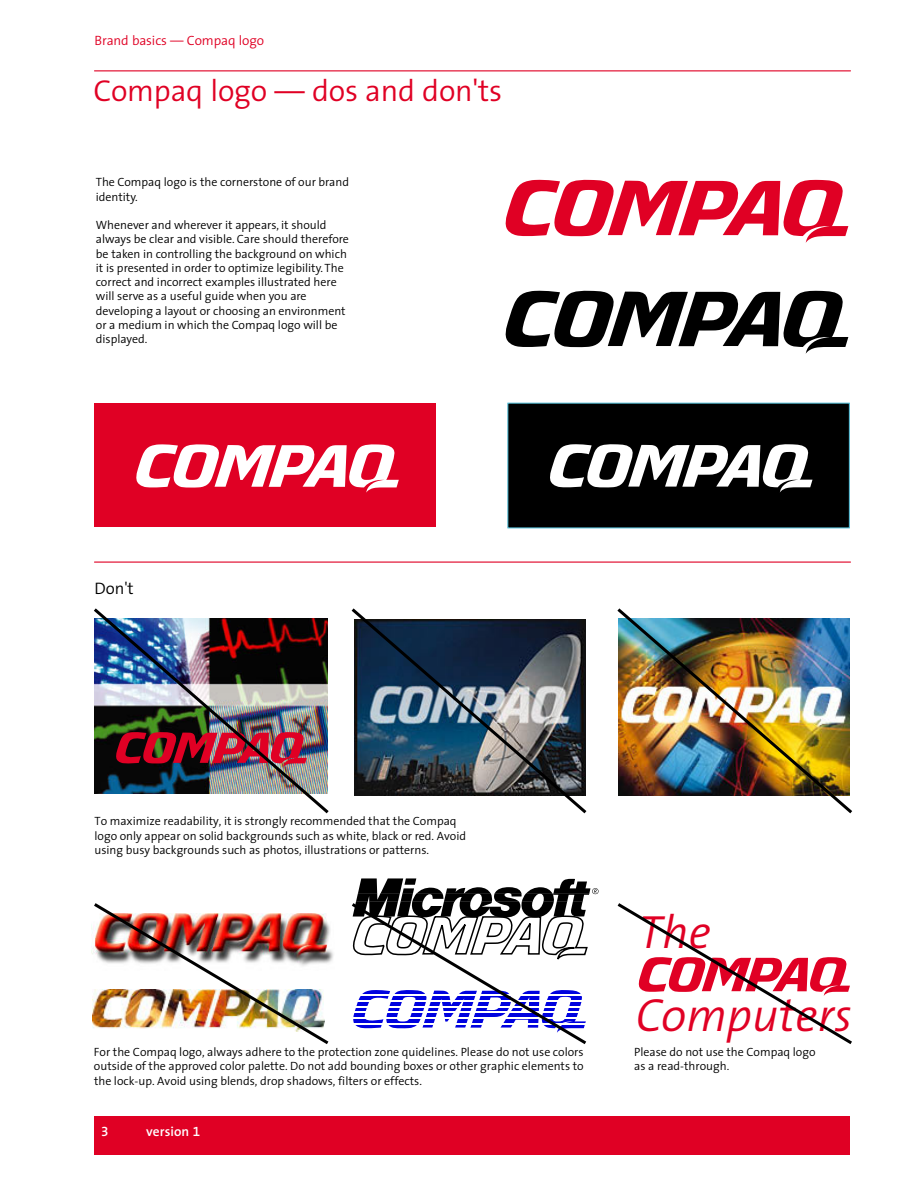
<style>
.page{position:relative;width:918px;height:1188px;background:#fff}
.page>*{position:absolute;margin:0;border:0;box-sizing:border-box;transform-origin:0 0}
.t1{font:italic 300 46.8px "The Sans CPQ Semi";color:#e00024}
.t2{font:300 30.3px "The Sans CPQ Semi";letter-spacing:-.005em;color:#e00024}
.t3{font:300 16.65px "The Sans CPQ Semi";color:#000}
.t4{font:300 13.5px "The Sans CPQ Semi";letter-spacing:-.01em;color:#e00024}
.t5{font:700 13.5px "The Sans CPQ Semi";letter-spacing:.005em;color:#fff}
.t6{font:300 12px/14.2px "The Sans CPQ Semi";color:#000}
</style>
<div class="page">
<div style="left:94px;top:1116px;width:756px;height:38px;background:#e00024"></div>
<hr style="left:94px;top:70px;width:756px;height:1px;background:#e00024">
<hr style="left:94px;top:562px;width:756px;height:1px;background:#e00024">
<svg style="left:505px;top:179px;width:343px;height:64px"></svg>
<svg style="left:505px;top:290px;width:343px;height:64px"></svg>
<div style="left:508px;top:403px;width:342px;height:125px;background:#000"></div>
<svg style="left:550px;top:444px;width:263px;height:48px"></svg>
<div style="left:94px;top:403px;width:342px;height:124px;background:#e00024"></div>
<svg style="left:136px;top:444px;width:263px;height:49px"></svg>
<img style="left:351px;top:608px;width:236px;height:206px">
<img style="left:94px;top:608px;width:235px;height:206px">
<img style="left:617px;top:608px;width:236px;height:206px">
<img style="left:91px;top:903px;width:241px;height:142px">
<svg style="left:617px;top:903px;width:235px;height:142px"></svg>
<svg style="left:352px;top:878px;width:247px;height:167px"></svg>
<p class="t4" style="left:94px;top:33px;width:171px">Brand basics — Compaq logo</p>
<h2 class="t2" style="left:93px;top:74px;width:410px">Compaq logo — dos and don'ts</h2>
<p class="t6" style="left:96px;top:176px;width:255px">The Compaq logo is the cornerstone of our brand identity.</p>
<p class="t6" style="left:96px;top:218px;width:255px">Whenever and wherever it appears, it should always be clear and visible. Care should therefore be taken in controlling the background on which it is presented in order to optimize legibility. The correct and incorrect examples illustrated here will serve as a useful guide when you are developing a layout or choosing an environment or a medium in which the Compaq logo will be displayed.</p>
<h3 class="t3" style="left:94px;top:579px;width:41px">Don't</h3>
<p class="t6" style="left:94px;top:815px;width:373px">To maximize readability, it is strongly recommended that the Compaq logo only appear on solid backgrounds such as white, black or red. Avoid using busy backgrounds such as photos, illustrations or patterns.</p>
<p class="t6" style="left:94px;top:1045px;width:491px;text-align:justify">For the Compaq logo, always adhere to the protection zone quidelines. Please do not use colors outside of the approved color palette. Do not add bounding boxes or other graphic elements to the lock-up. Avoid using blends, drop shadows, filters or effects.</p>
<p class="t5" style="left:101px;top:1124px;width:9px">3</p>
<p class="t5" style="left:146px;top:1124px;width:55px">version 1</p>
<h1 class="t1" style="left:638px;top:907px;width:74px">The</h1>
<h1 class="t1" style="left:636px;top:990px;width:218px">Computers</h1>
<p class="t6" style="left:634px;top:1045px;width:183px">Please do not use the Compaq logo as a read-through.</p>
</div>
